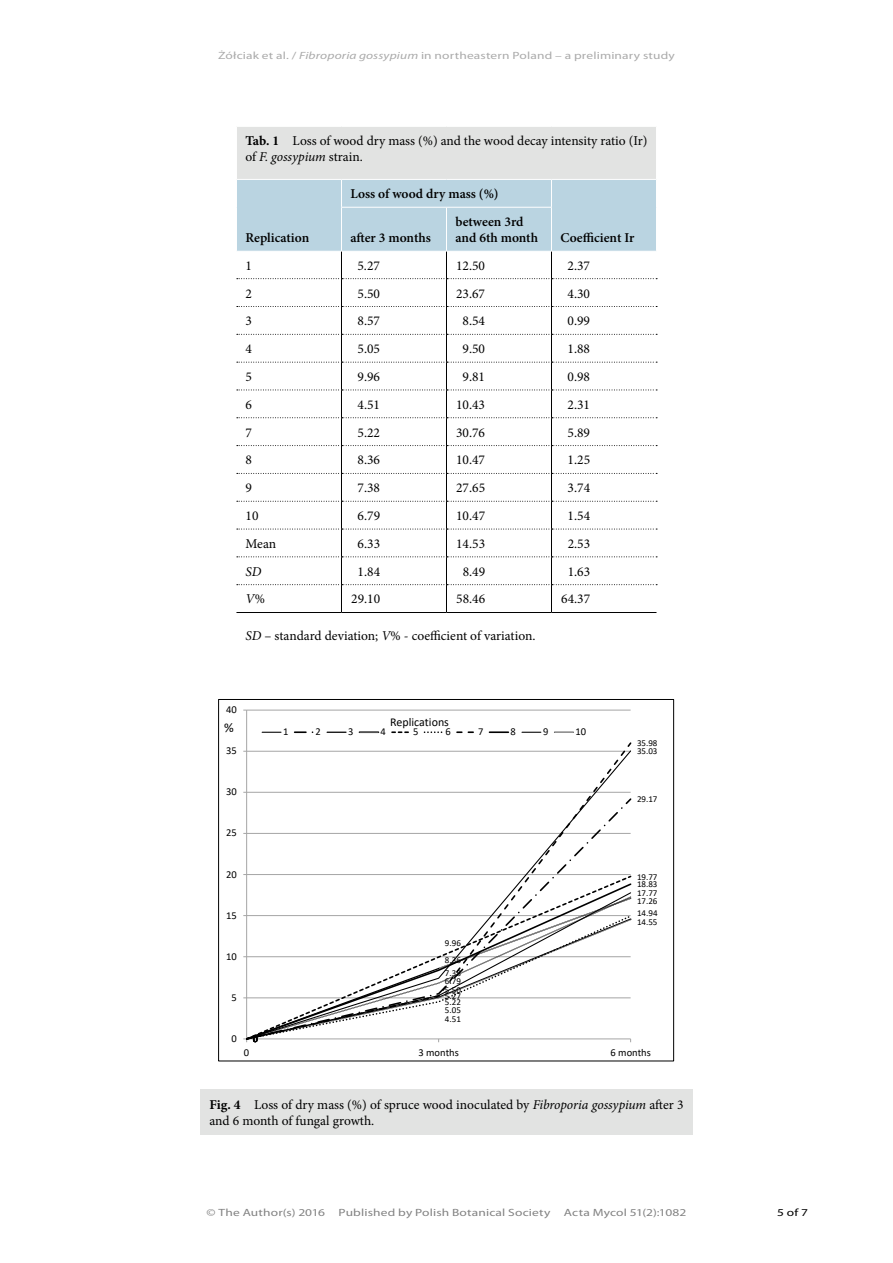
<style>
.page{position:relative;width:893px;height:1263px;background:#fff}
.page>*{position:absolute;margin:0;border:0;box-sizing:border-box;transform-origin:0 0}
.Table_footer{font:13.5px/16.2px "Minion Pro";color:#000}
.Table_data{font:13.5px "Minion Pro";color:#000}
.Table_header{font:600 13.5px/16.2px "Minion Pro";color:#000}
.Table_data-2{font:italic 13.5px "Minion Pro";color:#000}
.t1{font:13.5px "Calibri";color:#000}
.t2{font:12px "Calibri";color:#000}
.t3{font:10.5px "Myriad Pro";letter-spacing:.01em;color:#aaa;scale:1.28 1}
.t4{font:10.5px "Myriad Pro";letter-spacing:.01em;color:#828282;scale:1.28 1}
.t5{font:10.5px "Calibri";letter-spacing:-.005em;color:#000}
.t6{font:10.5px "Myriad Pro";color:#000;scale:1.28 1}
.t7{font:9px "Calibri";color:#000}
.s1{font-style:italic}
.s2{font-weight:700}
.s3{font-style:normal}
</style>
<div class="page">
<hr style="left:247px;top:710px;width:384px;height:1px;background:#a5a5a5">
<hr style="left:246px;top:710px;width:1px;height:329px;background:#a5a5a5">
<svg style="left:243px;top:897px;width:388px;height:145px"></svg>
<svg style="left:247px;top:749px;width:384px;height:147px"></svg>
<svg style="left:247px;top:896px;width:384px;height:143px"></svg>
<svg style="left:262px;top:732px;width:19px;height:1px"></svg>
<svg style="left:295px;top:731px;width:18px;height:2px"></svg>
<svg style="left:327px;top:732px;width:19px;height:1px"></svg>
<svg style="left:359px;top:731px;width:20px;height:2px"></svg>
<svg style="left:392px;top:731px;width:17px;height:2px"></svg>
<svg style="left:424px;top:731px;width:19px;height:2px"></svg>
<svg style="left:457px;top:731px;width:17px;height:2px"></svg>
<svg style="left:489px;top:731px;width:19px;height:2px"></svg>
<svg style="left:522px;top:732px;width:19px;height:1px"></svg>
<svg style="left:554px;top:732px;width:20px;height:1px"></svg>
<div style="left:200px;top:1089px;width:492px;height:45px;background:#e2e3e2"></div>
<div style="left:236px;top:126px;width:420px;height:53px;background:#e2e3e2"></div>
<hr style="left:236px;top:612px;width:105px;height:1px;background:#000">
<hr style="left:341px;top:612px;width:105px;height:1px;background:#000">
<hr style="left:446px;top:612px;width:105px;height:1px;background:#000">
<hr style="left:551px;top:612px;width:105px;height:1px;background:#000">
<svg style="left:236px;top:180px;width:421px;height:432px"></svg>
<hr style="left:236px;top:126px;width:105px;height:1px;background:#fff">
<hr style="left:236px;top:127px;width:1px;height:52px;background:#fff">
<hr style="left:341px;top:126px;width:105px;height:1px;background:#fff">
<hr style="left:446px;top:126px;width:105px;height:1px;background:#fff">
<hr style="left:551px;top:126px;width:106px;height:1px;background:#fff">
<p class="t3" style="left:218px;top:49px;width:358px">Żółciak et al. / <span class="s1">Fibroporia gossypium</span> in northeastern Poland – a preliminary study</p>
<p class="Table_footer" style="left:245px;top:133px;width:403px"><span class="s2">Tab. 1</span> Loss of wood dry mass (%) and the wood decay intensity ratio (Ir) of <span class="s1">F. gossypium</span> strain.</p>
<p class="Table_header" style="left:245px;top:230px;width:65px">Replication</p>
<p class="Table_header" style="left:350px;top:186px;width:150px">Loss of wood dry mass (%)</p>
<p class="Table_header" style="left:350px;top:230px;width:82px">after 3 months</p>
<p class="Table_header" style="left:560px;top:230px;width:75px">Coefficient Ir</p>
<p class="Table_header" style="left:455px;top:214px;width:84px">between 3rd and 6th month</p>
<p class="Table_data" style="left:245px;top:256px;width:8px">1</p>
<p class="Table_data" style="left:357px;top:256px;width:24px">5.27</p>
<p class="Table_data" style="left:456px;top:256px;width:30px">12.50</p>
<p class="Table_data" style="left:567px;top:256px;width:24px">2.37</p>
<p class="Table_data" style="left:245px;top:284px;width:8px">2</p>
<p class="Table_data" style="left:357px;top:284px;width:24px">5.50</p>
<p class="Table_data" style="left:456px;top:284px;width:30px">23.67</p>
<p class="Table_data" style="left:567px;top:284px;width:24px">4.30</p>
<p class="Table_data" style="left:245px;top:312px;width:8px">3</p>
<p class="Table_data" style="left:358px;top:312px;width:24px">8.57</p>
<p class="Table_data" style="left:463px;top:312px;width:24px">8.54</p>
<p class="Table_data" style="left:568px;top:312px;width:24px">0.99</p>
<p class="Table_data" style="left:245px;top:340px;width:8px">4</p>
<p class="Table_data" style="left:358px;top:340px;width:24px">5.05</p>
<p class="Table_data" style="left:463px;top:340px;width:24px">9.50</p>
<p class="Table_data" style="left:568px;top:340px;width:24px">1.88</p>
<p class="Table_data" style="left:246px;top:368px;width:8px">5</p>
<p class="Table_data" style="left:358px;top:368px;width:24px">9.96</p>
<p class="Table_data" style="left:463px;top:368px;width:24px">9.81</p>
<p class="Table_data" style="left:568px;top:368px;width:24px">0.98</p>
<p class="Table_data" style="left:246px;top:395px;width:8px">6</p>
<p class="Table_data" style="left:358px;top:395px;width:24px">4.51</p>
<p class="Table_data" style="left:456px;top:395px;width:30px">10.43</p>
<p class="Table_data" style="left:568px;top:395px;width:24px">2.31</p>
<p class="Table_data" style="left:246px;top:423px;width:8px">7</p>
<p class="Table_data" style="left:358px;top:423px;width:24px">5.22</p>
<p class="Table_data" style="left:456px;top:423px;width:30px">30.76</p>
<p class="Table_data" style="left:568px;top:423px;width:24px">5.89</p>
<p class="Table_data" style="left:246px;top:451px;width:8px">8</p>
<p class="Table_data" style="left:358px;top:451px;width:24px">8.36</p>
<p class="Table_data" style="left:456px;top:451px;width:30px">10.47</p>
<p class="Table_data" style="left:568px;top:451px;width:24px">1.25</p>
<p class="Table_data" style="left:246px;top:479px;width:8px">9</p>
<p class="Table_data" style="left:358px;top:479px;width:24px">7.38</p>
<p class="Table_data" style="left:456px;top:479px;width:30px">27.65</p>
<p class="Table_data" style="left:568px;top:479px;width:24px">3.74</p>
<p class="Table_data" style="left:246px;top:507px;width:14px">10</p>
<p class="Table_data" style="left:358px;top:507px;width:24px">6.79</p>
<p class="Table_data" style="left:456px;top:507px;width:30px">10.47</p>
<p class="Table_data" style="left:568px;top:507px;width:24px">1.54</p>
<p class="Table_data" style="left:246px;top:534px;width:32px">Mean</p>
<p class="Table_data" style="left:358px;top:534px;width:24px">6.33</p>
<p class="Table_data" style="left:456px;top:534px;width:30px">14.53</p>
<p class="Table_data" style="left:568px;top:534px;width:24px">2.53</p>
<p class="Table_data-2" style="left:246px;top:562px;width:17px">SD</p>
<p class="Table_data" style="left:358px;top:562px;width:24px">1.84</p>
<p class="Table_data" style="left:463px;top:562px;width:24px">8.49</p>
<p class="Table_data" style="left:568px;top:562px;width:24px">1.63</p>
<p class="Table_data-2" style="left:246px;top:590px;width:21px">V<span class="s3">%</span></p>
<p class="Table_data" style="left:351px;top:590px;width:30px">29.10</p>
<p class="Table_data" style="left:456px;top:590px;width:30px">58.46</p>
<p class="Table_data" style="left:561px;top:590px;width:30px">64.37</p>
<p class="Table_footer" style="left:246px;top:628px;width:291px"><span class="s1">SD</span> – standard deviation; <span class="s1">V</span>% - coefficient of variation.</p>
<p class="t5" style="left:226px;top:702px;width:12px">40</p>
<p class="t2" style="left:390px;top:714px;width:60px">Replications</p>
<p class="t1" style="left:224px;top:718px;width:11px">%</p>
<p class="t5" style="left:283px;top:724px;width:7px">1</p>
<p class="t5" style="left:316px;top:724px;width:7px">2</p>
<p class="t5" style="left:348px;top:724px;width:7px">3</p>
<p class="t5" style="left:381px;top:724px;width:7px">4</p>
<p class="t5" style="left:413px;top:724px;width:7px">5</p>
<p class="t5" style="left:446px;top:724px;width:7px">6</p>
<p class="t5" style="left:478px;top:724px;width:7px">7</p>
<p class="t5" style="left:510px;top:724px;width:7px">8</p>
<p class="t5" style="left:543px;top:724px;width:7px">9</p>
<p class="t5" style="left:575px;top:724px;width:12px">10</p>
<p class="t5" style="left:226px;top:743px;width:12px">35</p>
<p class="t5" style="left:226px;top:785px;width:12px">30</p>
<p class="t5" style="left:226px;top:826px;width:12px">25</p>
<p class="t5" style="left:226px;top:867px;width:12px">20</p>
<p class="t5" style="left:226px;top:908px;width:12px">15</p>
<p class="t7" style="left:445px;top:937px;width:17px">9.96</p>
<p class="t5" style="left:226px;top:949px;width:12px">10</p>
<p class="t7" style="left:445px;top:954px;width:17px">8.36</p>
<p class="t7" style="left:445px;top:967px;width:17px">7.38</p>
<p class="t7" style="left:445px;top:975px;width:17px">6.79</p>
<p class="t5" style="left:232px;top:990px;width:7px">5</p>
<p class="t7" style="left:445px;top:984px;width:17px">5.50</p>
<p class="t7" style="left:445px;top:989px;width:17px">5.27</p>
<p class="t7" style="left:445px;top:996px;width:17px">5.22</p>
<p class="t7" style="left:445px;top:1004px;width:17px">5.05</p>
<p class="t7" style="left:445px;top:1012px;width:17px">4.51</p>
<p class="t5" style="left:232px;top:1031px;width:7px">0</p>
<p class="t7" style="left:253px;top:1033px;width:6px">0</p>
<p class="t7" style="left:637px;top:737px;width:22px">35.98</p>
<p class="t7" style="left:637px;top:745px;width:22px">35.03</p>
<p class="t7" style="left:637px;top:793px;width:22px">29.17</p>
<p class="t7" style="left:637px;top:870px;width:22px">19.77</p>
<p class="t7" style="left:637px;top:878px;width:22px">18.83</p>
<p class="t7" style="left:637px;top:887px;width:22px">17.77</p>
<p class="t7" style="left:637px;top:895px;width:22px">17.26</p>
<p class="t7" style="left:637px;top:906px;width:22px">14.94</p>
<p class="t7" style="left:637px;top:915px;width:22px">14.55</p>
<p class="t5" style="left:244px;top:1045px;width:7px">0</p>
<p class="t5" style="left:418px;top:1045px;width:42px">3 months</p>
<p class="t5" style="left:610px;top:1045px;width:42px">6 months</p>
<p class="Table_footer" style="left:209px;top:1096px;width:475px"><span class="s2">Fig. 4</span> Loss of dry mass (%) of spruce wood inoculated by <span class="s1">Fibroporia gossypium</span> after 3 and 6 month of fungal growth.</p>
<p class="t4" style="left:207px;top:1205px;width:94px">© The Author(s) 2016</p>
<p class="t4" style="left:339px;top:1205px;width:167px">Published by Polish Botanical Society</p>
<p class="t4" style="left:564px;top:1205px;width:97px">Acta Mycol 51(2):1082</p>
<p class="t6" style="left:777px;top:1205px;width:26px">5 of 7</p>
</div>
